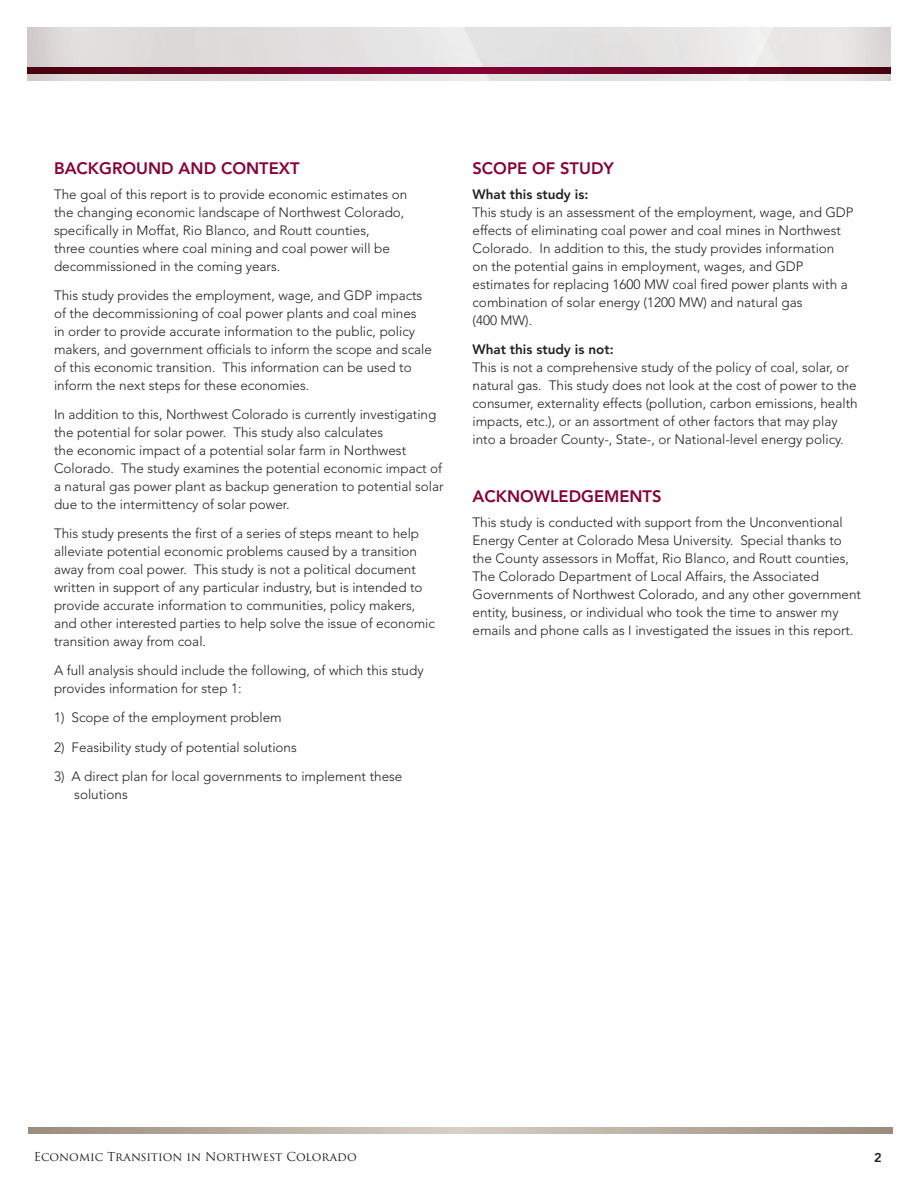
<style>
.page{position:relative;width:918px;height:1188px;background:#fff}
.page>*{position:absolute;margin:0;border:0;box-sizing:border-box;transform-origin:0 0}
.Sub_section_headers{font:800 16.5px "Avenir";color:#860037}
.Body_copy{font:300 13.5px/18px "Avenir";color:#231f20}
.t1{font:800 12.75px "Avenir";color:#231f20}
.t2{font:12px "Trajan Pro 3";color:#231f20}
.s1{font-weight:800}
</style>
<div class="page">
<img style="left:27px;top:27px;width:864px;height:54px">
<svg style="left:27px;top:68px;width:864px;height:6px;background:#680023"></svg>
<svg style="left:28px;top:1128px;width:864px;height:6px;background:#b8ada1"></svg>
<p class="Sub_section_headers" style="left:54px;top:159px;width:247px">BACKGROUND AND CONTEXT</p>
<p class="Body_copy" style="left:54px;top:186px;width:355px">The goal of this report is to provide economic estimates on the changing economic landscape of Northwest Colorado, specifically in Moffat, Rio Blanco, and Routt counties,<br>three counties where coal mining and coal power will be decommissioned in the coming years.</p>
<p class="Body_copy" style="left:54px;top:287px;width:379px">This study provides the employment, wage, and GDP impacts of the decommissioning of coal power plants and coal mines<br>in order to provide accurate information to the public, policy makers, and government officials to inform the scope and scale of this economic transition. This information can be used to inform the next steps for these economies.</p>
<p class="Body_copy" style="left:54px;top:406px;width:391px">In addition to this, Northwest Colorado is currently investigating the potential for solar power. This study also calculates<br>the economic impact of a potential solar farm in Northwest Colorado. The study examines the potential economic impact of a natural gas power plant as backup generation to potential solar due to the intermittency of solar power.</p>
<p class="Body_copy" style="left:54px;top:525px;width:382px">This study presents the first of a series of steps meant to help alleviate potential economic problems caused by a transition away from coal power. This study is not a political document written in support of any particular industry, but is intended to provide accurate information to communities, policy makers, and other interested parties to help solve the issue of economic transition away from coal.</p>
<p class="Body_copy" style="left:54px;top:662px;width:371px">A full analysis should include the following, of which this study provides information for step 1:</p>
<p class="Body_copy" style="left:54px;top:709px;width:229px">1) Scope of the employment problem</p>
<p class="Body_copy" style="left:54px;top:738px;width:244px">2) Feasibility study of potential solutions</p>
<p class="Body_copy" style="left:74px;top:767px;width:330px;text-indent:-20px">3) A direct plan for local governments to implement these solutions</p>
<p class="Sub_section_headers" style="left:472px;top:159px;width:143px">SCOPE OF STUDY</p>
<p class="Body_copy" style="left:472px;top:186px;width:383px"><span class="s1">What this study is:<br></span>This study is an assessment of the employment, wage, and GDP effects of eliminating coal power and coal mines in Northwest Colorado. In addition to this, the study provides information<br>on the potential gains in employment, wages, and GDP estimates for replacing 1600 MW coal fired power plants with a combination of solar energy (1200 MW) and natural gas<br>(400 MW).</p>
<p class="Body_copy" style="left:472px;top:341px;width:387px"><span class="s1">What this study is not:<br></span>This is not a comprehensive study of the policy of coal, solar, or natural gas. This study does not look at the cost of power to the consumer, externality effects (pollution, carbon emissions, health impacts, etc.), or an assortment of other factors that may play into a broader County-, State-, or National-level energy policy.</p>
<p class="Sub_section_headers" style="left:472px;top:487px;width:191px">ACKNOWLEDGEMENTS</p>
<p class="Body_copy" style="left:472px;top:513px;width:390px">This study is conducted with support from the Unconventional Energy Center at Colorado Mesa University. Special thanks to the County assessors in Moffat, Rio Blanco, and Routt counties, The Colorado Department of Local Affairs, the Associated Governments of Northwest Colorado, and any other government entity, business, or individual who took the time to answer my emails and phone calls as I investigated the issues in this report.</p>
<p class="t2" style="left:34px;top:1148px;width:325px">Economic Transition in Northwest Colorado</p>
<p class="t1" style="left:874px;top:1150px;width:9px">2</p>
</div>
